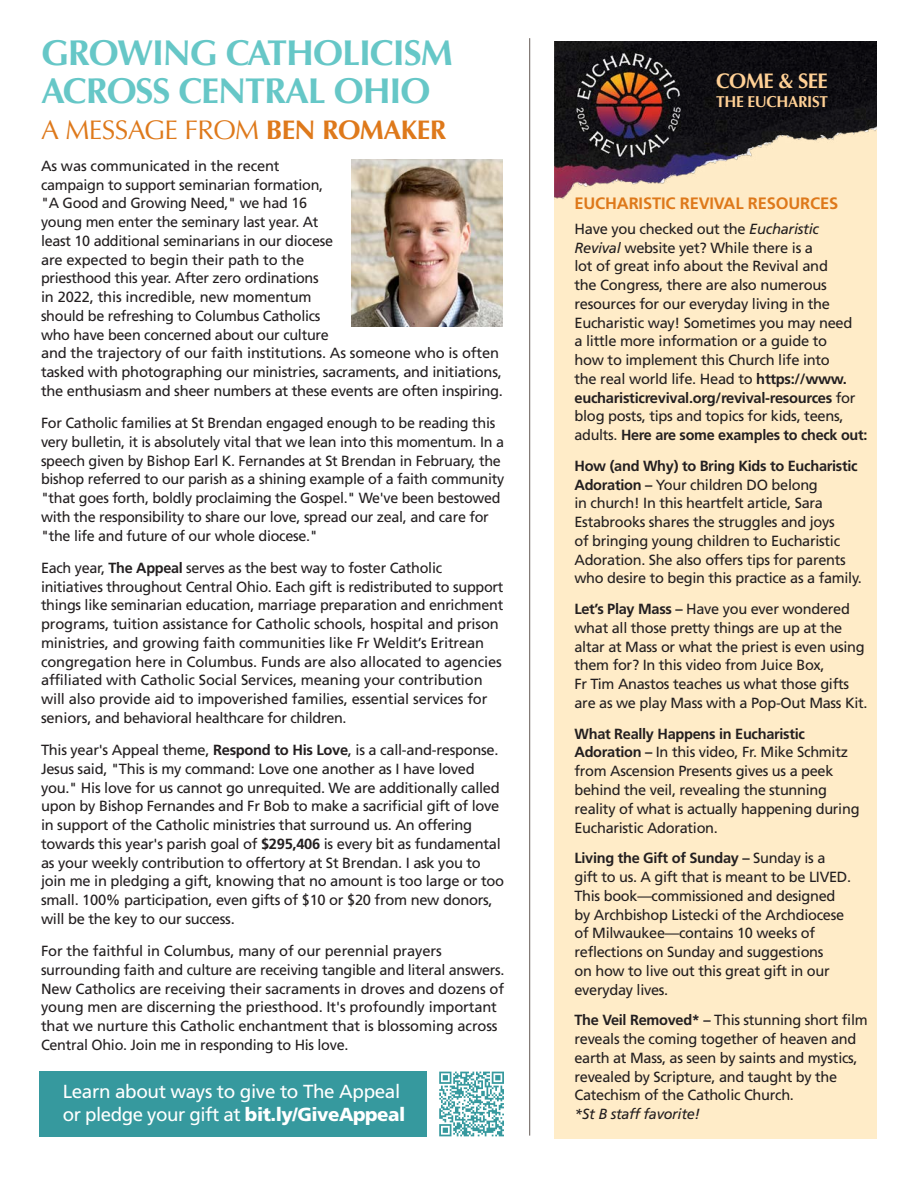
<style>
.page{position:relative;width:918px;height:1188px;background:#fff}
.page>*{position:absolute;margin:0;border:0;box-sizing:border-box;transform-origin:0 0}
.t1{font:700 36px/37.5px "Optima";letter-spacing:-.03em;color:#66c7c7}
.t2{font:27px "Optima";letter-spacing:-.02em;color:#de791b}
.t3{font:700 21.15px "Optima";letter-spacing:-.025em;color:#ffd095}
.t4{font:18.9px/22.8px "Frutiger LT Std";letter-spacing:-.02em;color:#fff}
.t5{font:700 16.5px "Frutiger LT Std";letter-spacing:-.01em;color:#de791b}
.t6{font:700 15.9px "Optima";letter-spacing:-.02em;color:#ffd095}
.t7{font:14.7px/18.8px "Frutiger LT Std";letter-spacing:-.02em;color:#231f20}
.s1{font-weight:700}
.s2{font-weight:900}
.s3{font-style:italic}
</style>
<div class="page">
<div style="left:554px;top:41px;width:323px;height:1097px;background:#ffecc8"></div>
<img style="left:555px;top:41px;width:322px;height:158px">
<hr style="left:529px;top:38px;width:1px;height:1098px;background:#655a56">
<div style="left:40px;top:1072px;width:387px;height:65px;background:#36999e"></div>
<svg style="left:439px;top:1072px;width:65px;height:64px"></svg>
<img style="left:351px;top:160px;width:151px;height:166px">
<p class="t1" style="left:41px;top:35px;width:413px">GROWING CATHOLICISM<br>ACROSS CENTRAL OHIO</p>
<p class="t2" style="left:41px;top:114px;width:407px">A MESSAGE FROM <span class="s1">BEN ROMAKER</span></p>
<p class="t7" style="left:41px;top:156px;width:463px">As was communicated in the recent<br>campaign to support seminarian formation,<br>"A Good and Growing Need," we had 16<br>young men enter the seminary last year. At<br>least 10 additional seminarians in our diocese<br>are expected to begin their path to the<br>priesthood this year. After zero ordinations<br>in 2022, this incredible, new momentum<br>should be refreshing to Columbus Catholics<br>who have been concerned about our culture<br>and the trajectory of our faith institutions. As someone who is often tasked with photographing our ministries, sacraments, and initiations, the enthusiasm and sheer numbers at these events are often inspiring.</p>
<p class="t7" style="left:41px;top:414px;width:465px">For Catholic families at St Brendan engaged enough to be reading this very bulletin, it is absolutely vital that we lean into this momentum. In a speech given by Bishop Earl K. Fernandes at St Brendan in February, the bishop referred to our parish as a shining example of a faith community "that goes forth, boldly proclaiming the Gospel." We've been bestowed with the responsibility to share our love, spread our zeal, and care for "the life and future of our whole diocese."</p>
<p class="t7" style="left:41px;top:558px;width:464px">Each year, <span class="s1">The Appeal</span> serves as the best way to foster Catholic initiatives throughout Central Ohio. Each gift is redistributed to support things like seminarian education, marriage preparation and enrichment programs, tuition assistance for Catholic schools, hospital and prison ministries, and growing faith communities like Fr Weldit’s Eritrean congregation here in Columbus. Funds are also allocated to agencies affiliated with Catholic Social Services, meaning your contribution will also provide aid to impoverished families, essential services for seniors, and behavioral healthcare for children.</p>
<p class="t7" style="left:41px;top:741px;width:465px">This year's Appeal theme, <span class="s1">Respond to His Love</span>, is a call-and-response.<br>Jesus said, "This is my command: Love one another as I have loved you." His love for us cannot go unrequited. We are additionally called upon by Bishop Fernandes and Fr Bob to make a sacrificial gift of love in support of the Catholic ministries that surround us. An offering towards this year's parish goal of <span class="s1">$295,406</span> is every bit as fundamental as your weekly contribution to offertory at St Brendan. I ask you to join me in pledging a gift, knowing that no amount is too large or too small. 100% participation, even gifts of $10 or $20 from new donors, will be the key to our success.</p>
<p class="t7" style="left:41px;top:942px;width:465px">For the faithful in Columbus, many of our perennial prayers surrounding faith and culture are receiving tangible and literal answers.<br>New Catholics are receiving their sacraments in droves and dozens of young men are discerning the priesthood. It's profoundly important that we nurture this Catholic enchantment that is blossoming across Central Ohio. Join me in responding to His love.</p>
<p class="t4" style="left:63px;top:1080px;width:344px">Learn about ways to give to The Appeal or pledge your gift at <span class="s2">bit.ly/GiveAppeal</span></p>
<p class="t3" style="left:716px;top:69px;width:113px">COME &amp; SEE</p>
<p class="t6" style="left:716px;top:92px;width:113px">THE EUCHARIST</p>
<p class="t5" style="left:574px;top:194px;width:265px">EUCHARISTIC REVIVAL RESOURCES</p>
<p class="t7" style="left:574px;top:219px;width:294px">Have you checked out the <span class="s3">Eucharistic Revival</span> website yet? While there is a<br>lot of great info about the Revival and<br>the Congress, there are also numerous resources for our everyday living in the Eucharistic way! Sometimes you may need<br>a little more information or a guide to<br>how to implement this Church life into<br>the real world life. Head to <span class="s1">https://www. eucharisticrevival.org/revival-resources</span> for blog posts, tips and topics for kids, teens, adults. <span class="s1">Here are some examples to check out:</span></p>
<p class="t7" style="left:574px;top:456px;width:289px"><span class="s1">How (and Why) to Bring Kids to Eucharistic Adoration –</span> Your children DO belong<br>in church! In this heartfelt article, Sara Estabrooks shares the struggles and joys<br>of bringing young children to Eucharistic Adoration. She also offers tips for parents who desire to begin this practice as a family.</p>
<p class="t7" style="left:574px;top:600px;width:295px"><span class="s1">Let’s Play Mass –</span> Have you ever wondered what all those pretty things are up at the altar at Mass or what the priest is even using them for? In this video from Juice Box,<br>Fr Tim Anastos teaches us what those gifts are as we play Mass with a Pop-Out Mass Kit.</p>
<p class="t7" style="left:574px;top:724px;width:287px"><span class="s1">What Really Happens in Eucharistic Adoration –</span> In this video, Fr. Mike Schmitz from Ascension Presents gives us a peek behind the veil, revealing the stunning reality of what is actually happening during Eucharistic Adoration.</p>
<p class="t7" style="left:574px;top:849px;width:278px"><span class="s1">Living the Gift of Sunday –</span> Sunday is a gift to us. A gift that is meant to be LIVED.<br>This book—commissioned and designed by Archbishop Listecki of the Archdiocese of Milwaukee—contains 10 weeks of reflections on Sunday and suggestions<br>on how to live out this great gift in our everyday lives.</p>
<p class="t7" style="left:574px;top:1011px;width:295px"><span class="s1">The Veil Removed* –</span> This stunning short film reveals the coming together of heaven and earth at Mass, as seen by saints and mystics, revealed by Scripture, and taught by the Catechism of the Catholic Church.<br><span class="s3">*St B staff favorite!</span></p>
</div>
